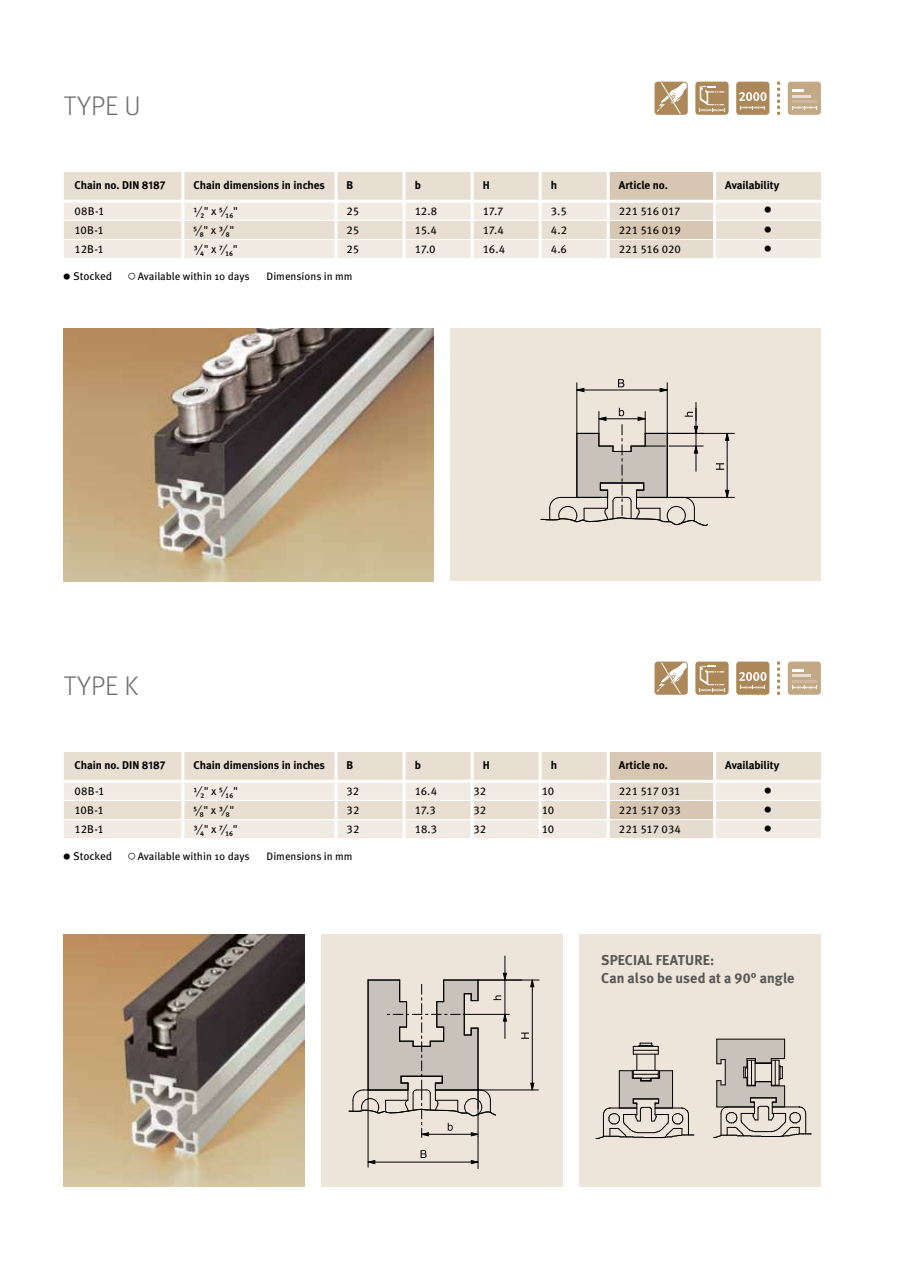
<style>
.page{position:relative;width:906px;height:1263px;background:#fff}
.page>*{position:absolute;margin:0;border:0;box-sizing:border-box;transform-origin:0 0}
.t1{font:300 27px "Meta";color:#6e6e6e}
.t2{font:700 14.25px/18px "Meta";letter-spacing:.01em;color:#565655}
.t3{font:11.25px "Meta Pro";letter-spacing:-.005em;color:#000}
.t4{font:700 11.25px "Meta";color:#000}
.t5{font:10.8px "Meta Pro";color:#000}
.t6{font:9.75px "Science Pi BQ";color:#000}
.s1{font-family:"Meta Bold Expert";font-weight:400}
.s2{font-family:"Science Pi BQ";font-size:9.75px}
.s3{font-family:"Science Pi BQ"}
</style>
<div class="page">
<img style="left:64px;top:328px;width:370px;height:253px">
<div style="left:451px;top:328px;width:370px;height:253px;background:#ede4da"></div>
<hr style="left:667px;top:383px;width:1px;height:50px;background:#000">
<hr style="left:576px;top:383px;width:1px;height:50px;background:#000">
<hr style="left:577px;top:390px;width:90px;height:1px;background:#000">
<svg style="left:618px;top:379px;width:6px;height:8px"></svg>
<hr style="left:695px;top:402px;width:1px;height:31px;background:#000">
<hr style="left:667px;top:497px;width:67px;height:1px;background:#000">
<hr style="left:698px;top:433px;width:36px;height:1px;background:#000">
<hr style="left:726px;top:433px;width:1px;height:64px;background:#000">
<svg style="left:716px;top:463px;width:8px;height:7px"></svg>
<svg style="left:659px;top:388px;width:9px;height:4px"></svg>
<svg style="left:576px;top:388px;width:8px;height:4px"></svg>
<svg style="left:725px;top:433px;width:4px;height:8px"></svg>
<svg style="left:725px;top:490px;width:4px;height:8px"></svg>
<svg style="left:540px;top:408px;width:168px;height:118px"></svg>
<img style="left:64px;top:934px;width:241px;height:253px">
<div style="left:322px;top:934px;width:241px;height:253px;background:#ede4da"></div>
<hr style="left:463px;top:1014px;width:46px;height:1px;background:#000">
<hr style="left:478px;top:1089px;width:60px;height:1px;background:#000">
<hr style="left:506px;top:979px;width:33px;height:1px;background:#000">
<hr style="left:532px;top:980px;width:1px;height:110px;background:#000">
<svg style="left:420px;top:1150px;width:6px;height:8px"></svg>
<hr style="left:477px;top:1136px;width:1px;height:33px;background:#000">
<hr style="left:368px;top:1090px;width:1px;height:77px;background:#000">
<hr style="left:368px;top:1162px;width:110px;height:1px;background:#000">
<svg style="left:530px;top:979px;width:4px;height:8px"></svg>
<svg style="left:530px;top:1083px;width:4px;height:7px"></svg>
<svg style="left:367px;top:1160px;width:8px;height:4px"></svg>
<svg style="left:471px;top:1160px;width:7px;height:4px"></svg>
<svg style="left:521px;top:1032px;width:8px;height:7px"></svg>
<svg style="left:348px;top:956px;width:159px;height:181px"></svg>
<div style="left:695px;top:661px;width:33px;height:34px;background:#ac8757;border-radius:3px"></div>
<svg style="left:699px;top:666px;width:26px;height:26px"></svg>
<div style="left:736px;top:661px;width:33px;height:34px;background:#ac8757;border-radius:3px"></div>
<svg style="left:739px;top:672px;width:27px;height:17px"></svg>
<svg style="left:654px;top:661px;width:34px;height:34px"></svg>
<svg style="left:655px;top:663px;width:31px;height:31px"></svg>
<div style="left:787px;top:661px;width:34px;height:34px;background:#c3a885;border-radius:3px"></div>
<svg style="left:792px;top:685px;width:25px;height:4px"></svg>
<hr style="left:792px;top:680px;width:24px;height:2px;background:#cfb99e">
<hr style="left:792px;top:674px;width:18px;height:3px;background:#e8ded1">
<svg style="left:792px;top:669px;width:12px;height:3px"></svg>
<svg style="left:777px;top:661px;width:3px;height:34px"></svg>
<svg style="left:64px;top:172px;width:757px;height:86px"></svg>
<hr style="left:610px;top:220px;width:103px;height:1px;background:#fff">
<hr style="left:610px;top:239px;width:103px;height:1px;background:#fff">
<hr style="left:607px;top:172px;width:3px;height:28px;background:#fff">
<hr style="left:713px;top:172px;width:3px;height:28px;background:#fff">
<hr style="left:607px;top:203px;width:3px;height:17px;background:#fff">
<hr style="left:713px;top:203px;width:3px;height:17px;background:#fff">
<hr style="left:607px;top:220px;width:3px;height:19px;background:#fff">
<hr style="left:713px;top:220px;width:3px;height:19px;background:#fff">
<hr style="left:607px;top:239px;width:3px;height:19px;background:#fff">
<hr style="left:713px;top:239px;width:3px;height:19px;background:#fff">
<hr style="left:607px;top:200px;width:109px;height:3px;background:#fff">
<svg style="left:64px;top:752px;width:757px;height:86px"></svg>
<hr style="left:610px;top:800px;width:103px;height:1px;background:#fff">
<hr style="left:610px;top:819px;width:103px;height:1px;background:#fff">
<hr style="left:607px;top:752px;width:3px;height:28px;background:#fff">
<hr style="left:713px;top:752px;width:3px;height:28px;background:#fff">
<hr style="left:607px;top:783px;width:3px;height:17px;background:#fff">
<hr style="left:713px;top:783px;width:3px;height:17px;background:#fff">
<hr style="left:607px;top:800px;width:3px;height:19px;background:#fff">
<hr style="left:713px;top:800px;width:3px;height:19px;background:#fff">
<hr style="left:607px;top:819px;width:3px;height:19px;background:#fff">
<hr style="left:713px;top:819px;width:3px;height:19px;background:#fff">
<hr style="left:607px;top:780px;width:109px;height:3px;background:#fff">
<div style="left:580px;top:934px;width:241px;height:253px;background:#ede4da"></div>
<svg style="left:713px;top:1039px;width:99px;height:99px"></svg>
<svg style="left:596px;top:1043px;width:98px;height:96px"></svg>
<div style="left:695px;top:82px;width:33px;height:33px;background:#ac8757;border-radius:3px"></div>
<svg style="left:699px;top:86px;width:26px;height:26px"></svg>
<div style="left:736px;top:82px;width:33px;height:33px;background:#ac8757;border-radius:3px"></div>
<svg style="left:739px;top:92px;width:27px;height:17px"></svg>
<svg style="left:654px;top:82px;width:34px;height:33px"></svg>
<svg style="left:655px;top:83px;width:31px;height:31px"></svg>
<div style="left:787px;top:82px;width:34px;height:33px;background:#c3a885;border-radius:3px"></div>
<svg style="left:792px;top:106px;width:25px;height:3px"></svg>
<hr style="left:792px;top:100px;width:24px;height:3px;background:#cfb99e">
<svg style="left:792px;top:90px;width:18px;height:7px"></svg>
<svg style="left:777px;top:82px;width:3px;height:33px"></svg>
<h1 class="t1" style="left:64px;top:90px;width:79px">Type U</h1>
<p class="t4" style="left:74px;top:178px;width:92px">Chain no. DIN 8<span class="s1">187</span></p>
<p class="t4" style="left:193px;top:178px;width:133px">Chain dimensions in inches</p>
<p class="t4" style="left:347px;top:178px;width:8px">B</p>
<p class="t4" style="left:415px;top:178px;width:8px">b</p>
<p class="t4" style="left:483px;top:178px;width:8px">H</p>
<p class="t4" style="left:551px;top:178px;width:8px">h</p>
<p class="t4" style="left:619px;top:178px;width:51px">Article no.</p>
<p class="t4" style="left:725px;top:178px;width:56px">Availability</p>
<p class="t3" style="left:74px;top:204px;width:32px">08B-1</p>
<p class="t3" style="left:193px;top:204px;width:46px">¹⁄₂" x ⁵⁄₁₆"</p>
<p class="t3" style="left:347px;top:204px;width:14px">25</p>
<p class="t3" style="left:415px;top:204px;width:24px">12.8</p>
<p class="t3" style="left:483px;top:204px;width:22px">17.7</p>
<p class="t3" style="left:551px;top:204px;width:17px">3.5</p>
<p class="t3" style="left:619px;top:204px;width:63px">221 516 017</p>
<p class="t6" style="left:764px;top:204px;width:8px">”</p>
<p class="t3" style="left:74px;top:223px;width:31px">10B-1</p>
<p class="t3" style="left:193px;top:223px;width:42px">⁵⁄₈" x ³⁄₈"</p>
<p class="t3" style="left:347px;top:223px;width:14px">25</p>
<p class="t3" style="left:415px;top:223px;width:24px">15.4</p>
<p class="t3" style="left:483px;top:223px;width:23px">17.4</p>
<p class="t3" style="left:551px;top:223px;width:18px">4.2</p>
<p class="t3" style="left:619px;top:223px;width:63px">221 516 019</p>
<p class="t6" style="left:764px;top:224px;width:8px">”</p>
<p class="t3" style="left:74px;top:242px;width:31px">12B-1</p>
<p class="t3" style="left:193px;top:242px;width:46px">³⁄₄" x ⁷⁄₁₆"</p>
<p class="t3" style="left:347px;top:242px;width:14px">25</p>
<p class="t3" style="left:415px;top:242px;width:22px">17.0</p>
<p class="t3" style="left:483px;top:242px;width:24px">16.4</p>
<p class="t3" style="left:551px;top:242px;width:18px">4.6</p>
<p class="t3" style="left:619px;top:242px;width:64px">221 516 020</p>
<p class="t6" style="left:764px;top:243px;width:8px">”</p>
<p class="t3" style="left:64px;top:269px;width:50px"><span class="s2">”</span> Stocked</p>
<p class="t5" style="left:129px;top:269px;width:123px"><span class="s3">@</span> Available within 10 days</p>
<p class="t5" style="left:266px;top:269px;width:88px">Dimensions in mm</p>
<h1 class="t1" style="left:64px;top:670px;width:76px">Type K</h1>
<p class="t4" style="left:74px;top:758px;width:92px">Chain no. DIN 8<span class="s1">187</span></p>
<p class="t4" style="left:193px;top:758px;width:133px">Chain dimensions in inches</p>
<p class="t4" style="left:347px;top:758px;width:8px">B</p>
<p class="t4" style="left:415px;top:758px;width:8px">b</p>
<p class="t4" style="left:483px;top:758px;width:8px">H</p>
<p class="t4" style="left:551px;top:758px;width:8px">h</p>
<p class="t4" style="left:619px;top:758px;width:51px">Article no.</p>
<p class="t4" style="left:725px;top:758px;width:56px">Availability</p>
<p class="t3" style="left:74px;top:784px;width:32px">08B-1</p>
<p class="t3" style="left:193px;top:784px;width:46px">¹⁄₂" x ⁵⁄₁₆"</p>
<p class="t3" style="left:347px;top:784px;width:14px">32</p>
<p class="t3" style="left:415px;top:784px;width:24px">16.4</p>
<p class="t3" style="left:473px;top:784px;width:14px">32</p>
<p class="t3" style="left:541px;top:784px;width:14px">10</p>
<p class="t3" style="left:619px;top:784px;width:63px">221 517 031</p>
<p class="t6" style="left:764px;top:784px;width:8px">”</p>
<p class="t3" style="left:74px;top:803px;width:31px">10B-1</p>
<p class="t3" style="left:193px;top:803px;width:42px">⁵⁄₈" x ³⁄₈"</p>
<p class="t3" style="left:347px;top:803px;width:14px">32</p>
<p class="t3" style="left:415px;top:803px;width:23px">17.3</p>
<p class="t3" style="left:473px;top:803px;width:14px">32</p>
<p class="t3" style="left:541px;top:803px;width:14px">10</p>
<p class="t3" style="left:619px;top:803px;width:63px">221 517 033</p>
<p class="t6" style="left:764px;top:804px;width:8px">”</p>
<p class="t3" style="left:74px;top:822px;width:31px">12B-1</p>
<p class="t3" style="left:193px;top:822px;width:46px">³⁄₄" x ⁷⁄₁₆"</p>
<p class="t3" style="left:347px;top:822px;width:14px">32</p>
<p class="t3" style="left:415px;top:822px;width:24px">18.3</p>
<p class="t3" style="left:473px;top:822px;width:14px">32</p>
<p class="t3" style="left:541px;top:822px;width:14px">10</p>
<p class="t3" style="left:619px;top:822px;width:64px">221 517 034</p>
<p class="t6" style="left:764px;top:823px;width:8px">”</p>
<p class="t3" style="left:64px;top:849px;width:50px"><span class="s2">”</span> Stocked</p>
<p class="t5" style="left:129px;top:850px;width:123px"><span class="s3">@</span> Available within 10 days</p>
<p class="t5" style="left:266px;top:850px;width:88px">Dimensions in mm</p>
<p class="t2" style="left:601px;top:951px;width:195px">SPECIAL FEATURE:<br>Can also be used at a <span class="s1">90</span>° angle</p>
</div>
